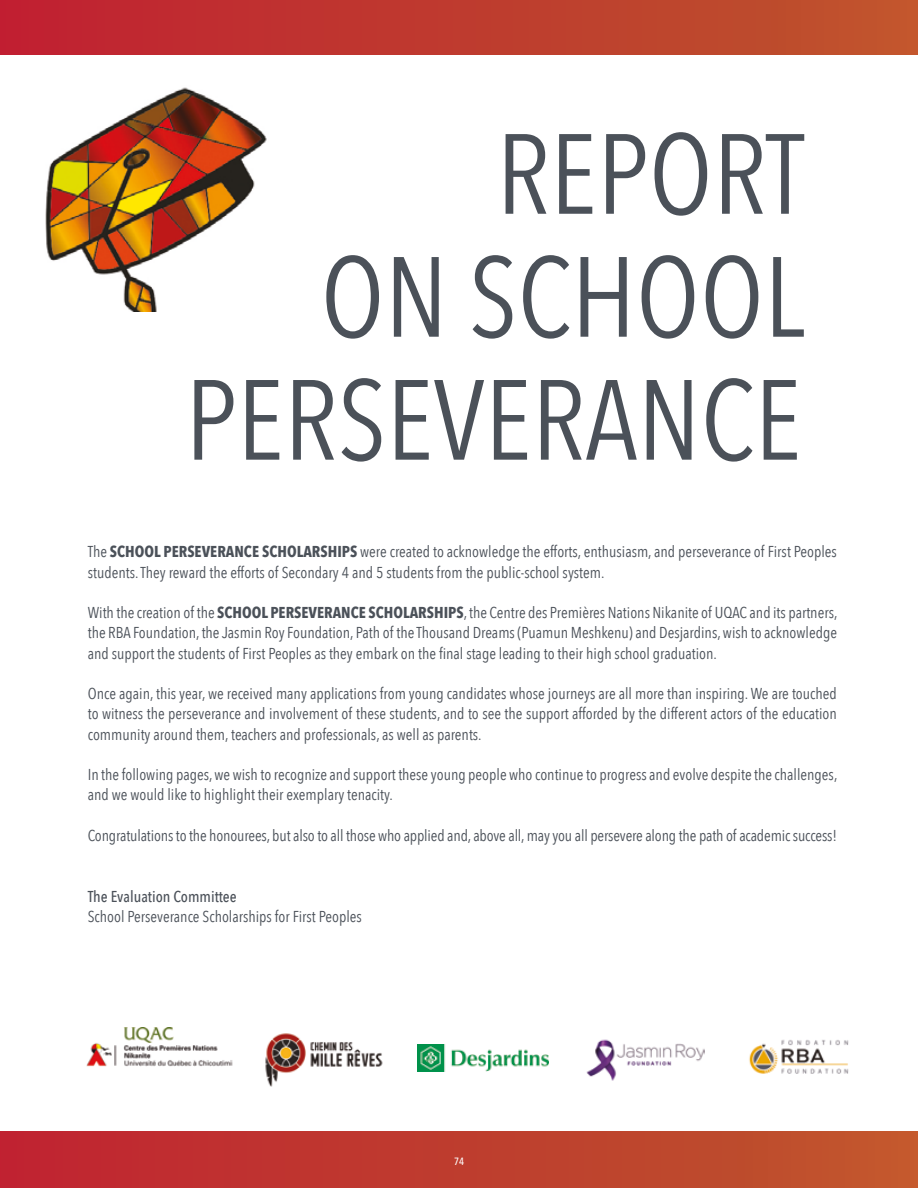
<style>
.page{position:relative;width:918px;height:1188px;background:#fff}
.page>*{position:absolute;margin:0;border:0;box-sizing:border-box;transform-origin:0 0}
.t1{font:112.5px/123px "Avenir Next Condensed";color:#4b5159;text-align:right}
.t2{font:15.75px/20.2px "Avenir Next Condensed";color:#4b5159}
.t3{font:500 15.75px "Avenir Next Condensed";color:#4b5159}
.t4{font:500 10.5px "Avenir Next Condensed";color:#fff}
.s1{font-weight:700}
</style>
<div class="page">
<img style="left:45px;top:87px;width:222px;height:225px">
<img style="left:86px;top:1027px;width:147px;height:40px">
<img style="left:418px;top:1045px;width:131px;height:27px">
<img style="left:749px;top:1039px;width:100px;height:35px">
<img style="left:265px;top:1033px;width:118px;height:54px">
<img style="left:586px;top:1039px;width:119px;height:42px">
<div style="left:0;top:0;width:918px;height:55px;background:linear-gradient(to right,#c02031,#bf552c)"></div>
<div style="left:0;top:1132px;width:918px;height:56px;background:linear-gradient(to right,#bf2331,#c0572c)"></div>
<h1 class="t1" style="left:185px;top:108px;width:620px">REPORT<br>ON SCHOOL<br>PERSEVERANCE</h1>
<p class="t2" style="left:88px;top:541px;width:751px">The <span class="s1">SCHOOL PERSEVERANCE SCHOLARSHIPS</span> were created to acknowledge the efforts, enthusiasm, and perseverance of First Peoples students. They reward the efforts of Secondary 4 and 5 students from the public-school system.</p>
<p class="t2" style="left:88px;top:602px;width:751px;text-align:justify">With the creation of the <span class="s1">SCHOOL PERSEVERANCE SCHOLARSHIPS</span>, the Centre des Premières Nations Nikanite of UQAC and its partners, the RBA Foundation, the Jasmin Roy Foundation, Path of the Thousand Dreams (Puamun Meshkenu) and Desjardins, wish to acknowledge and support the students of First Peoples as they embark on the final stage leading to their high school graduation.</p>
<p class="t2" style="left:88px;top:683px;width:751px;text-align:justify">Once again, this year, we received many applications from young candidates whose journeys are all more than inspiring. We are touched to witness the perseverance and involvement of these students, and to see the support afforded by the different actors of the education community around them, teachers and professionals, as well as parents.</p>
<p class="t2" style="left:88px;top:764px;width:751px">In the following pages, we wish to recognize and support these young people who continue to progress and evolve despite the challenges, and we would like to highlight their exemplary tenacity.</p>
<p class="t2" style="left:88px;top:825px;width:751px">Congratulations to the honourees, but also to all those who applied and, above all, may you all persevere along the path of academic success!</p>
<p class="t3" style="left:88px;top:887px;width:150px">The Evaluation Committee</p>
<p class="t2" style="left:88px;top:906px;width:276px">School Perseverance Scholarships for First Peoples</p>
<p class="t4" style="left:454px;top:1155px;width:12px">74</p>
</div>
